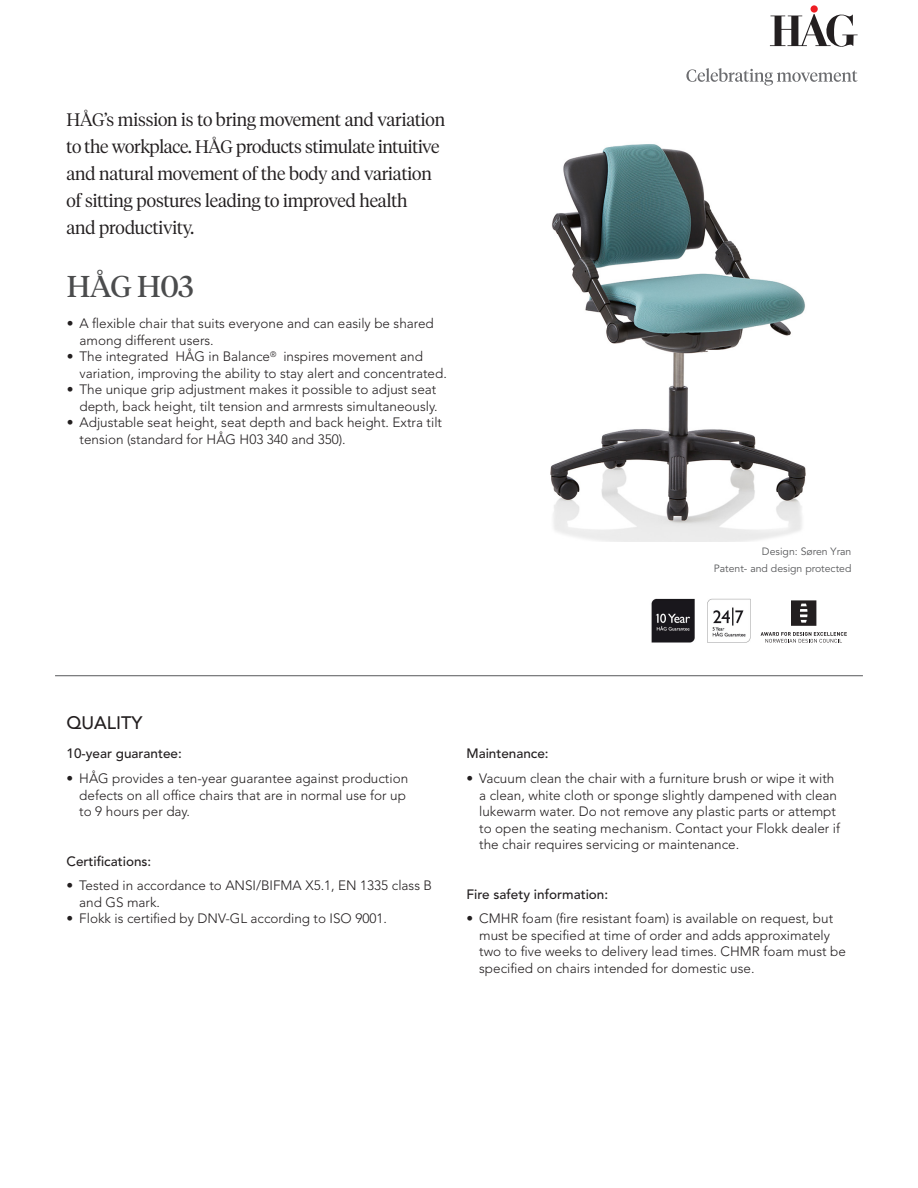
<style>
.page{position:relative;width:918px;height:1188px;background:#fff}
.page>*{position:absolute;margin:0;border:0;box-sizing:border-box;transform-origin:0 0}
.HÅG___Headline_Small{font:30px "Tiempos Headline";letter-spacing:-.01em;color:#4b4c4d}
.HÅG___Headline_Small-2{font:300 18px/27px "Tiempos Headline";letter-spacing:-.005em;color:#231f20}
.HÅG___Body_Copy_10pt{font:500 18px "Avenir LT Std";color:#231f20}
.t1{font:300 13.5px/16.5px "Avenir LT Std";color:#231f20}
.HÅG___Body_Copy_10pt-2{font:500 13.5px "Avenir LT Std";color:#231f20}
.HÅG___Body_Copy_10pt-3{font:10.5px "Avenir LT Std";color:#57585a}
</style>
<div class="page">
<img style="left:550px;top:85px;width:256px;height:457px">
<svg style="left:791px;top:600px;width:25px;height:26px"></svg>
<svg style="left:761px;top:632px;width:86px;height:11px"></svg>
<img style="left:651px;top:598px;width:100px;height:45px">
<hr style="left:55px;top:675px;width:808px;height:1px;background:#57585a">
<div style="left:811px;top:5px;width:7px;height:8px;background:#ee1d23;border-radius:50%"></div>
<svg style="left:770px;top:14px;width:88px;height:33px"></svg>
<svg style="left:686px;top:68px;width:172px;height:17px"></svg>
<p class="HÅG___Headline_Small-2" style="left:67px;top:105px;width:380px">HÅG’s mission is to bring movement and variation to the workplace. HÅG products stimulate intuitive and natural movement of the body and variation of sitting postures leading to improved health<br>and productivity.</p>
<p class="HÅG___Headline_Small" style="left:67px;top:266px;width:128px">HÅG H03</p>
<p class="t1" style="left:80px;top:315px;width:356px;text-indent:-13px">• A flexible chair that suits everyone and can easily be shared among different users.</p>
<p class="t1" style="left:80px;top:348px;width:369px;text-indent:-13px">• The integrated HÅG in Balance<sup>®</sup> inspires movement and variation, improving the ability to stay alert and concentrated.</p>
<p class="t1" style="left:67px;top:381px;width:372px;text-align:right">• The unique grip adjustment makes it possible to adjust seat depth, back height, tilt tension and armrests simultaneously.</p>
<p class="t1" style="left:80px;top:414px;width:364px;text-indent:-13px">• Adjustable seat height, seat depth and back height. Extra tilt tension (standard for HÅG H03 340 and 350).</p>
<p class="HÅG___Body_Copy_10pt-3" style="left:762px;top:546px;width:91px">Design: Søren Yran</p>
<p class="HÅG___Body_Copy_10pt-3" style="left:714px;top:562px;width:139px">Patent- and design protected</p>
<p class="HÅG___Body_Copy_10pt" style="left:67px;top:712px;width:78px">QUALITY</p>
<p class="HÅG___Body_Copy_10pt-2" style="left:67px;top:746px;width:117px">10-year guarantee:</p>
<p class="t1" style="left:79px;top:770px;width:330px;text-indent:-13px">• HÅG provides a ten-year guarantee against production defects on all office chairs that are in normal use for up to 9 hours per day.</p>
<p class="HÅG___Body_Copy_10pt-2" style="left:67px;top:853px;width:86px">Certifications:</p>
<p class="t1" style="left:79px;top:878px;width:354px;text-indent:-13px">• Tested in accordance to ANSI/BIFMA X5.1, EN 1335 class B and GS mark.</p>
<p class="t1" style="left:67px;top:911px;width:322px">• Flokk is certified by DNV-GL according to ISO 9001.</p>
<p class="HÅG___Body_Copy_10pt-2" style="left:466px;top:746px;width:84px">Maintenance:</p>
<p class="t1" style="left:479px;top:770px;width:362px;text-indent:-13px">• Vacuum clean the chair with a furniture brush or wipe it with a clean, white cloth or sponge slightly dampened with clean lukewarm water. Do not remove any plastic parts or attempt to open the seating mechanism. Contact your Flokk dealer if the chair requires servicing or maintenance.</p>
<p class="HÅG___Body_Copy_10pt-2" style="left:466px;top:886px;width:143px">Fire safety information:</p>
<p class="t1" style="left:479px;top:911px;width:368px;text-indent:-13px">• CMHR foam (fire resistant foam) is available on request, but must be specified at time of order and adds approximately two to five weeks to delivery lead times. CHMR foam must be specified on chairs intended for domestic use.</p>
</div>
